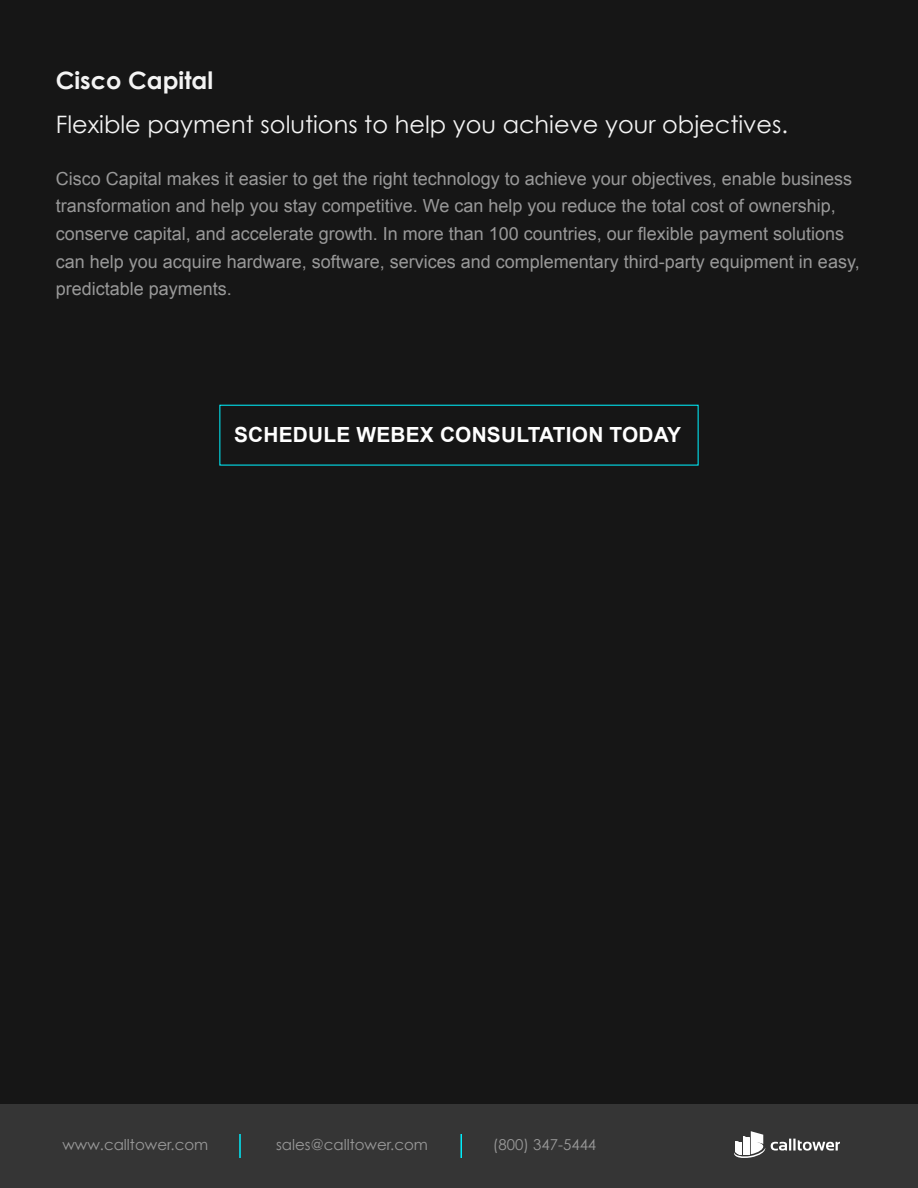
<style>
.page{position:relative;width:918px;height:1188px;background:#161616}
.page>*{position:absolute;margin:0;border:0;box-sizing:border-box;transform-origin:0 0}
.t1{font:24px "Century Gothic";color:#f4f4f4}
.t2{font:700 24px "Century Gothic";color:#f4f4f4}
.t3{font:700 20.85px "Arial";letter-spacing:.01em;color:#fff}
.t4{font:18px/27.6px "Arial";color:#999}
.t5{font:15px "Century Gothic";color:#999}
</style>
<div class="page">
<div style="left:0;top:1104px;width:918px;height:84px;background:#353535"></div>
<svg style="left:734px;top:1131px;width:106px;height:27px"></svg>
<hr style="left:239px;top:1134px;width:2px;height:24px;background:#00edfb">
<hr style="left:460px;top:1134px;width:2px;height:24px;background:#00edfb">
<div style="left:219px;top:405px;width:480px;height:61px;border:1px solid #00edfb"></div>
<h1 class="t2" style="left:56px;top:62px;width:159px">Cisco Capital</h1>
<h1 class="t1" style="left:56px;top:108px;width:734px">Flexible payment solutions to help you achieve your objectives.</h1>
<p class="t4" style="left:56px;top:165px;width:806px">Cisco Capital makes it easier to get the right technology to achieve your objectives, enable business transformation and help you stay competitive. We can help you reduce the total cost of ownership, conserve capital, and accelerate growth. In more than 100 countries, our flexible payment solutions can help you acquire hardware, software, services and complementary third-party equipment in easy, predictable payments.</p>
<p class="t3" style="left:234px;top:421px;width:449px">SCHEDULE WEBEX CONSULTATION TODAY</p>
<p class="t5" style="left:62px;top:1134px;width:147px">www.calltower.com</p>
<p class="t5" style="left:276px;top:1134px;width:153px">sales@calltower.com</p>
<p class="t5" style="left:493px;top:1134px;width:105px">(800) 347-5444</p>
</div>
